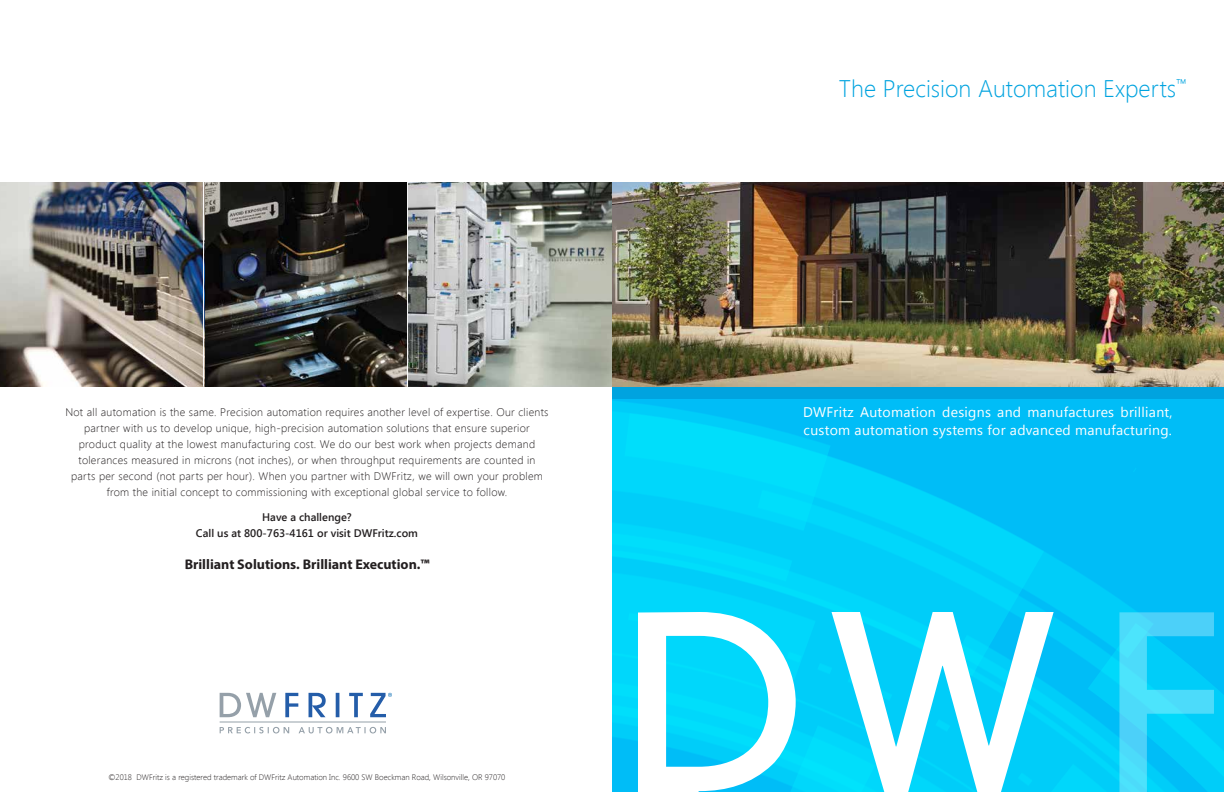
<style>
.page{position:relative;width:1224px;height:792px;background:#fff}
.page>*{position:absolute;margin:0;border:0;box-sizing:border-box;transform-origin:0 0}
.t1{font:300 24px "Segoe UI";color:#00a3df}
.t2{font:700 14px "Myriad Pro";color:#231f20}
.t3{font:14px "Segoe UI Symbol";color:#fff}
.t4{font:300 11px/16px "Segoe UI";letter-spacing:.025em;color:#231f20;text-align:center}
.t5{font:600 11px/16px "Segoe UI";color:#231f20;text-align:center}
.t6{font:300 8px "Segoe UI";color:#231f20}
</style>
<div class="page">
<svg style="left:612px;top:387px;width:612px;height:103px;background:#00b1ec"></svg>
<div style="left:1044px;top:414px;width:109px;height:76px;background:#00bdf7"></div>
<div style="left:869px;top:412px;width:175px;height:78px;background:#00bdf7"></div>
<svg style="left:869px;top:490px;width:355px;height:40px;background:#00c3f8"></svg>
<svg style="left:815px;top:530px;width:409px;height:74px;background:#00c8f8"></svg>
<svg style="left:612px;top:582px;width:203px;height:22px;background:#00d4fa"></svg>
<svg style="left:612px;top:604px;width:612px;height:42px;background:#00cff9"></svg>
<svg style="left:612px;top:676px;width:26px;height:116px;background:#00cbf8"></svg>
<img style="left:0;top:183px;width:1224px;height:204px">
<hr style="left:203px;top:182px;width:1px;height:205px;background:#fff">
<hr style="left:407px;top:182px;width:1px;height:205px;background:#fff">
<svg style="left:220px;top:693px;width:56px;height:24px"></svg>
<hr style="left:220px;top:722px;width:166px;height:1px;background:#95a0a9">
<svg style="left:220px;top:727px;width:166px;height:6px"></svg>
<svg style="left:285px;top:693px;width:107px;height:24px"></svg>
<svg style="left:638px;top:612px;width:586px;height:180px"></svg>
<svg style="left:892px;top:410px;width:18px;height:8px"></svg>
<svg style="left:1014px;top:407px;width:6px;height:11px"></svg>
<svg style="left:1097px;top:410px;width:10px;height:8px"></svg>
<svg style="left:1122px;top:407px;width:15px;height:11px"></svg>
<svg style="left:1146px;top:407px;width:9px;height:11px"></svg>
<svg style="left:612px;top:400px;width:257px;height:182px;background:#00d2f9"></svg>
<svg style="left:885px;top:428px;width:17px;height:8px"></svg>
<svg style="left:909px;top:425px;width:2px;height:10px"></svg>
<svg style="left:1145px;top:425px;width:6px;height:10px"></svg>
<svg style="left:1161px;top:428px;width:10px;height:11px"></svg>
<svg style="left:1029px;top:407px;width:53px;height:11px"></svg>
<div style="left:939px;top:407px;width:66px;height:32px;background:#00bdf7"></div>
<svg style="left:1011px;top:425px;width:59px;height:11px"></svg>
<svg style="left:1076px;top:425px;width:53px;height:11px"></svg>
<p class="t4" style="left:65px;top:404px;width:485px">Not all automation is the same. Precision automation requires another level of expertise. Our clients partner with us to develop unique, high-precision automation solutions that ensure superior product quality at the lowest manufacturing cost. We do our best work when projects demand tolerances measured in microns (not inches), or when throughput requirements are counted in parts per second (not parts per hour). When you partner with DWFritz, we will own your problem from the initial concept to commissioning with exceptional global service to follow.</p>
<p class="t5" style="left:196px;top:509px;width:224px">Have a challenge?<br>Call us at 800-763-4161 or visit DWFritz.com</p>
<p class="t2" style="left:185px;top:555px;width:246px">Brilliant Solutions. Brilliant Execution.™</p>
<p class="t6" style="left:109px;top:772px;width:398px">©2018 DWFritz is a registered trademark of DWFritz Automation Inc. 9600 SW Boeckman Road, Wilsonville, OR 97070</p>
<h1 class="t1" style="left:839px;top:72px;width:350px">The Precision Automation Experts<sup>™</sup></h1>
<p class="t3" style="left:842px;top:404px;width:50px">▼ ◆▼□</p>
<p class="t3" style="left:911px;top:404px;width:27px">▼□■</p>
<p class="t3" style="left:958px;top:404px;width:56px">▲ ■▲ ■</p>
<p class="t3" style="left:1083px;top:404px;width:33px">▼◆ ▲</p>
<p class="t3" style="left:1138px;top:404px;width:33px">●● ■▼</p>
<p class="t3" style="left:810px;top:422px;width:29px">◆▲▼□</p>
<p class="t3" style="left:862px;top:422px;width:23px">◆▼□</p>
<p class="t3" style="left:903px;top:422px;width:55px">▼□■ ▲ ▲▼</p>
<p class="t3" style="left:1130px;top:422px;width:31px">▼◆ ■</p>
</div>
